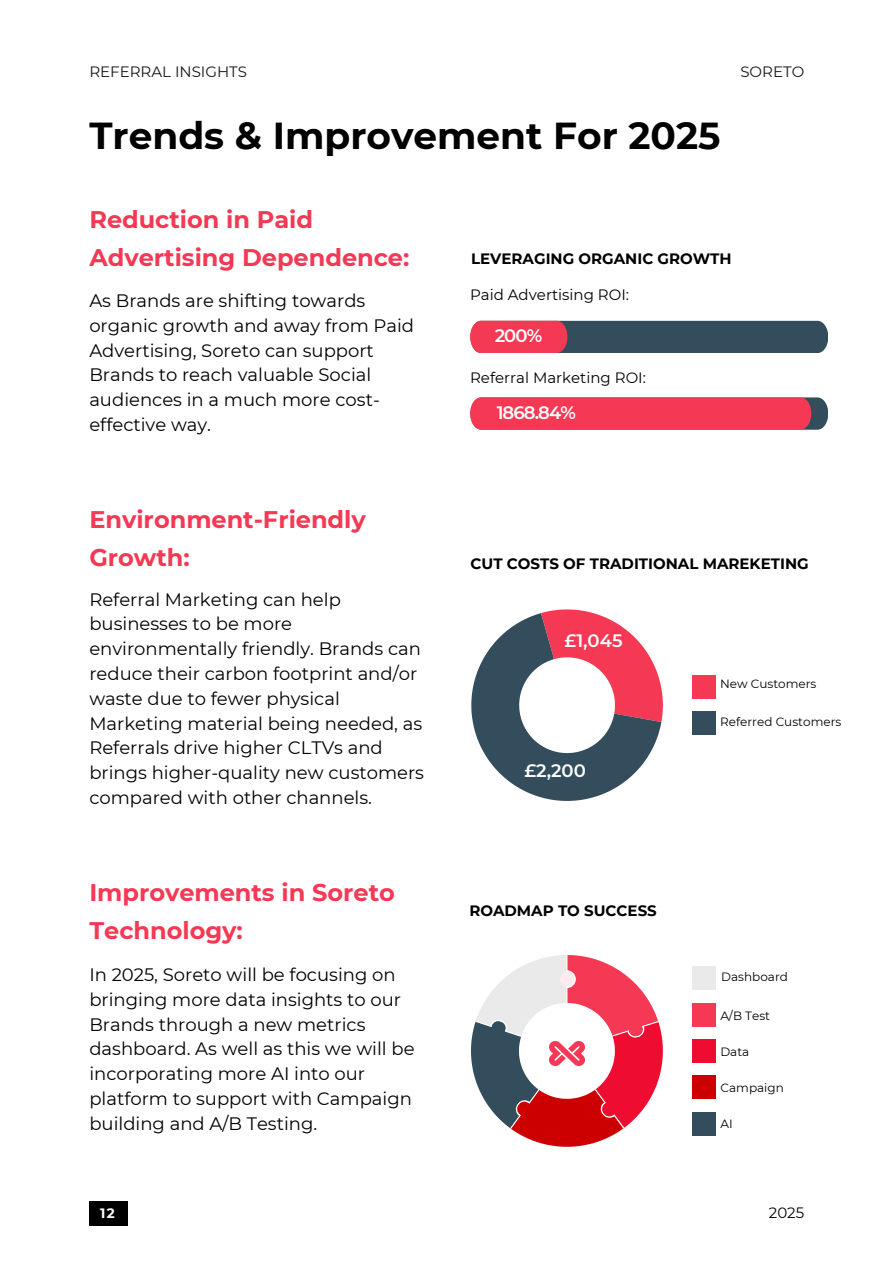
<style>
.page{position:relative;width:894px;height:1264px;background:#fff}
.page>*{position:absolute;margin:0;border:0;box-sizing:border-box;transform-origin:0 0}
.t1{font:700 37.5px "Montserrat";color:#000}
.t2{font:700 24px/38.2px "Montserrat";color:#f53854}
.t3{font:18px/24.8px "Montserrat";color:#000}
.t4{font:600 18px "Montserrat";letter-spacing:-.05em;color:#fff}
.t5{font:700 15px "Montserrat";color:#000}
.t6{font:15px "Montserrat";color:#000}
.t7{font:15px "Montserrat";color:#181617}
.t8{font:700 13.5px "Montserrat";color:#fff}
.t9{font:12px "Montserrat";color:#000}
</style>
<div class="page">
<div style="left:89px;top:1201px;width:39px;height:24px;background:#000"></div>
<svg style="left:470px;top:321px;width:358px;height:32px;background:#67495b"></svg>
<svg style="left:470px;top:397px;width:358px;height:32px;background:#eb3c57"></svg>
<svg style="left:471px;top:609px;width:192px;height:192px"></svg>
<div style="left:692px;top:675px;width:23px;height:23px;background:#f53854"></div>
<div style="left:692px;top:711px;width:23px;height:23px;background:#334d5c"></div>
<svg style="left:471px;top:955px;width:191px;height:191px"></svg>
<img style="left:549px;top:1041px;width:35px;height:24px">
<div style="left:692px;top:966px;width:23px;height:23px;background:#eaeaea"></div>
<div style="left:692px;top:1002px;width:23px;height:24px;background:#f53854"></div>
<div style="left:692px;top:1039px;width:23px;height:23px;background:#ee0c30"></div>
<div style="left:692px;top:1075px;width:23px;height:23px;background:#c00"></div>
<div style="left:692px;top:1112px;width:23px;height:23px;background:#334d5c"></div>
<p class="t7" style="left:89px;top:62px;width:159px">REFERRAL INSIGHTS</p>
<h5 class="t7" style="left:740px;top:62px;width:65px">SORETO</h5>
<h2 class="t1" style="left:89px;top:113px;width:632px">Trends &amp; Improvement For 2025</h2>
<h3 class="t2" style="left:89px;top:200px;width:321px">Reduction in Paid<br>Advertising Dependence:</h3>
<h1 class="t3" style="left:89px;top:288px;width:326px">As Brands are shifting towards organic growth and away from Paid<br>Advertising, Soreto can support<br>Brands to reach valuable Social audiences in a much more cost&shy;effective way.</h1>
<h2 class="t2" style="left:89px;top:500px;width:278px">Environment-Friendly<br>Growth:</h2>
<h3 class="t3" style="left:89px;top:587px;width:336px">Referral Marketing can help businesses to be more environmentally friendly. Brands can reduce their carbon footprint and/or waste due to fewer physical<br>Marketing material being needed, as<br>Referrals drive higher CLTVs and brings higher-quality new customers compared with other channels.</h3>
<p class="t2" style="left:89px;top:873px;width:307px">Improvements in Soreto<br>Technology:</p>
<h6 class="t3" style="left:89px;top:962px;width:326px">In 2025, Soreto will be focusing on bringing more data insights to our<br>Brands through a new metrics dashboard. As well as this we will be incorporating more AI into our platform to support with Campaign building and A/B Testing.</h6>
<h6 class="t8" style="left:100px;top:1204px;width:16px">12</h6>
<p class="t5" style="left:471px;top:249px;width:262px">LEVERAGING ORGANIC GROWTH</p>
<p class="t6" style="left:470px;top:286px;width:160px">Paid Advertising ROI:</p>
<h5 class="t4" style="left:494px;top:324px;width:49px">200%</h5>
<p class="t6" style="left:470px;top:368px;width:177px">Referral Marketing ROI:</p>
<h3 class="t4" style="left:496px;top:402px;width:81px">1868.84%</h3>
<p class="t5" style="left:470px;top:554px;width:339px">CUT COSTS OF TRADITIONAL MAREKETING</p>
<p class="t4" style="left:564px;top:629px;width:59px">£1,045</p>
<p class="t4" style="left:524px;top:759px;width:63px">£2,200</p>
<h5 class="t5" style="left:469px;top:902px;width:189px">ROADMAP TO SUCCESS</h5>
<h3 class="t9" style="left:719px;top:676px;width:98px">New Customers</h3>
<h2 class="t9" style="left:720px;top:714px;width:123px">Referred Customers</h2>
<p class="t9" style="left:721px;top:969px;width:68px">Dashboard</p>
<p class="t9" style="left:720px;top:1008px;width:51px">A/B Test</p>
<p class="t9" style="left:720px;top:1044px;width:30px">Data</p>
<p class="t9" style="left:720px;top:1080px;width:65px">Campaign</p>
<p class="t9" style="left:720px;top:1116px;width:14px">AI</p>
<p class="t6" style="left:768px;top:1203px;width:37px">2025</p>
</div>
